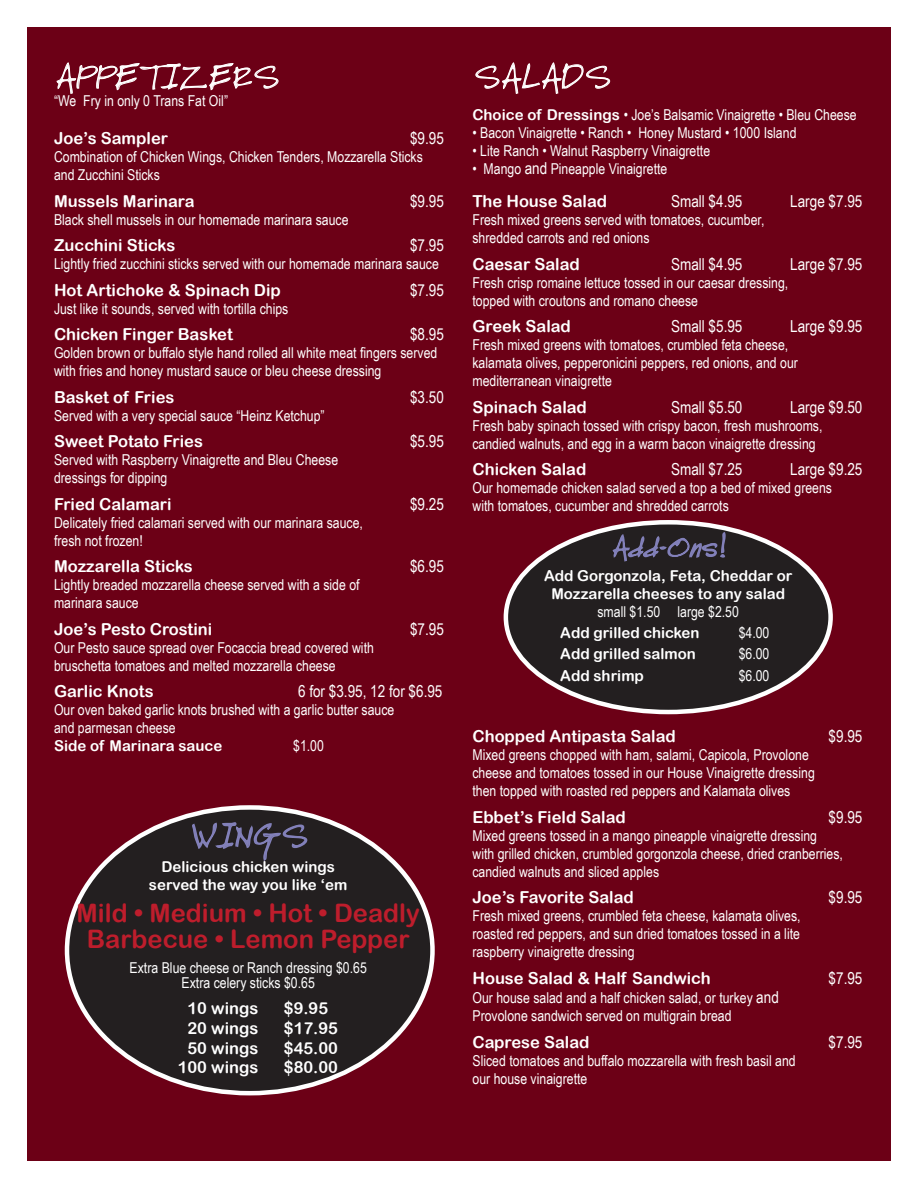
<style>
.page{position:relative;width:918px;height:1188px;background:#fff}
.page>*{position:absolute;margin:0;border:0;box-sizing:border-box;transform-origin:0 0}
.t1{font:36px "Leroys Hand";color:#fff}
.t2{font:36px "Leroys Hand";color:#8280b9}
.t3{font:25.5px/25.5px "Arial Rounded MT Bold";color:#be1d2c;text-align:center}
.t4{font:16.5px "Arial Rounded MT Bold";color:#fff}
.t5{font:16.5px "Arial Narrow";color:#fff}
.t6{font:15px/18px "Arial Narrow";color:#fff}
.t7{font:15px/18px "Arial Rounded MT Bold";color:#fff;text-align:center}
.s1{font-family:"Arial Rounded MT Bold"}
.s2{font-size:16.5px}
</style>
<div class="page">
<div style="left:27px;top:27px;width:864px;height:1134px;background:#6c0016"></div>
<svg style="left:56px;top:62px;width:223px;height:32px"></svg>
<svg style="left:475px;top:62px;width:135px;height:32px"></svg>
<div style="left:506px;top:522px;width:325px;height:190px;background:#231f20;border-radius:50%"></div>
<svg style="left:612px;top:532px;width:114px;height:30px"></svg>
<div style="left:67px;top:807px;width:365px;height:286px;background:#231f20;border-radius:50%"></div>
<svg style="left:192px;top:822px;width:116px;height:39px"></svg>
<h1 class="t1" style="left:54px;top:54px;width:226px">APPETIZERS</h1>
<p class="t6" style="left:54px;top:91px;width:176px">“We Fry in only 0 Trans Fat Oil”</p>
<p class="t4" style="left:54px;top:128px;width:116px">Joe’s Sampler</p>
<p class="t5" style="left:410px;top:126px;width:35px">$9.95</p>
<p class="t6" style="left:54px;top:147px;width:370px">Combination of Chicken Wings, Chicken Tenders, Mozzarella Sticks and Zucchini Sticks</p>
<p class="t4" style="left:54px;top:191px;width:142px">Mussels Marinara</p>
<p class="t5" style="left:410px;top:189px;width:35px">$9.95</p>
<p class="t6" style="left:54px;top:210px;width:296px">Black shell mussels in our homemade marinara sauce</p>
<p class="t4" style="left:54px;top:235px;width:123px">Zucchini Sticks</p>
<p class="t5" style="left:410px;top:233px;width:35px">$7.95</p>
<p class="t6" style="left:54px;top:254px;width:386px">Lightly fried zucchini sticks served with our homemade marinara sauce</p>
<p class="t4" style="left:54px;top:280px;width:228px">Hot Artichoke &amp; Spinach Dip</p>
<p class="t5" style="left:410px;top:278px;width:35px">$7.95</p>
<p class="t6" style="left:54px;top:299px;width:236px">Just like it sounds, served with tortilla chips</p>
<p class="t4" style="left:54px;top:325px;width:180px">Chicken Finger Basket</p>
<p class="t5" style="left:410px;top:322px;width:35px">$8.95</p>
<p class="t6" style="left:54px;top:343px;width:385px">Golden brown or buffalo style hand rolled all white meat fingers served with fries and honey mustard sauce or bleu cheese dressing</p>
<p class="t4" style="left:54px;top:387px;width:122px">Basket of Fries</p>
<p class="t5" style="left:410px;top:385px;width:35px">$3.50</p>
<p class="t6" style="left:54px;top:406px;width:272px">Served with a very special sauce “Heinz Ketchup”</p>
<p class="t4" style="left:54px;top:432px;width:151px">Sweet Potato Fries</p>
<p class="t5" style="left:410px;top:429px;width:35px">$5.95</p>
<p class="t6" style="left:54px;top:450px;width:286px">Served with Raspberry Vinaigrette and Bleu Cheese dressings for dipping</p>
<p class="t4" style="left:54px;top:494px;width:119px">Fried Calamari</p>
<p class="t5" style="left:410px;top:492px;width:35px">$9.25</p>
<p class="t6" style="left:54px;top:513px;width:310px">Delicately fried calamari served with our marinara sauce, fresh not frozen!</p>
<p class="t4" style="left:54px;top:557px;width:140px">Mozzarella Sticks</p>
<p class="t5" style="left:410px;top:554px;width:35px">$6.95</p>
<p class="t6" style="left:54px;top:576px;width:307px">Lightly breaded mozzarella cheese served with a side of marinara sauce</p>
<p class="t4" style="left:54px;top:619px;width:160px">Joe’s Pesto Crostini</p>
<p class="t5" style="left:410px;top:617px;width:35px">$7.95</p>
<p class="t6" style="left:54px;top:638px;width:321px">Our Pesto sauce spread over Focaccia bread covered with bruschetta tomatoes and melted mozzarella cheese</p>
<p class="t4" style="left:54px;top:682px;width:101px">Garlic Knots</p>
<p class="t5" style="left:298px;top:680px;width:146px">6 for $3.95, 12 for $6.95</p>
<p class="t6" style="left:54px;top:701px;width:342px">Our oven baked garlic knots brushed with a garlic butter sauce and parmesan cheese</p>
<p class="t7" style="left:54px;top:737px;width:170px">Side of Marinara sauce</p>
<p class="t6" style="left:293px;top:737px;width:32px">$1.00</p>
<h1 class="t2" style="left:190px;top:813px;width:119px">WINGS</h1>
<p class="t7" style="left:149px;top:857px;width:200px">Delicious chicken wings served the way you like ‘em</p>
<h2 class="t3" style="left:77px;top:900px;width:345px">Mild • Medium • Hot • Deadly<br>Barbecue • Lemon Pepper</h2>
<p class="t6" style="left:130px;top:959px;width:239px;line-height:15px;text-align:center">Extra Blue cheese or Ranch dressing $0.65<br>Extra celery sticks $0.65</p>
<p class="t4" style="left:188px;top:998px;width:72px">10 wings</p>
<p class="t4" style="left:284px;top:998px;width:46px">$9.95</p>
<p class="t4" style="left:188px;top:1018px;width:72px">20 wings</p>
<p class="t4" style="left:284px;top:1018px;width:56px">$17.95</p>
<p class="t4" style="left:188px;top:1038px;width:72px">50 wings</p>
<p class="t4" style="left:284px;top:1038px;width:56px">$45.00</p>
<p class="t4" style="left:178px;top:1058px;width:82px">100 wings</p>
<p class="t4" style="left:284px;top:1058px;width:56px">$80.00</p>
<h1 class="t1" style="left:472px;top:54px;width:139px">SALADS</h1>
<p class="t6" style="left:472px;top:105px;width:386px"><span class="s1">Choice of Dressings</span> • Joe’s Balsamic Vinaigrette • Bleu Cheese</p>
<p class="t6" style="left:472px;top:123px;width:326px">• Bacon Vinaigrette • Ranch • Honey Mustard • 1000 Island</p>
<p class="t6" style="left:472px;top:141px;width:239px">• Lite Ranch • Walnut Raspberry Vinaigrette</p>
<p class="t6" style="left:472px;top:159px;width:196px">• Mango <span class="s2">and</span> Pineapple Vinaigrette</p>
<p class="t4" style="left:472px;top:191px;width:136px">The House Salad</p>
<p class="t5" style="left:671px;top:189px;width:73px">Small $4.95</p>
<p class="t5" style="left:790px;top:189px;width:74px">Large $7.95</p>
<p class="t6" style="left:472px;top:210px;width:293px">Fresh mixed greens served with tomatoes, cucumber, shredded carrots and red onions</p>
<p class="t4" style="left:472px;top:254px;width:109px">Caesar Salad</p>
<p class="t5" style="left:671px;top:252px;width:73px">Small $4.95</p>
<p class="t5" style="left:790px;top:252px;width:74px">Large $7.95</p>
<p class="t6" style="left:472px;top:273px;width:317px">Fresh crisp romaine lettuce tossed in our caesar dressing, topped with croutons and romano cheese</p>
<p class="t4" style="left:472px;top:316px;width:100px">Greek Salad</p>
<p class="t5" style="left:671px;top:314px;width:73px">Small $5.95</p>
<p class="t5" style="left:790px;top:314px;width:74px">Large $9.95</p>
<p class="t6" style="left:472px;top:335px;width:327px">Fresh mixed greens with tomatoes, crumbled feta cheese, kalamata olives, pepperonicini peppers, red onions, and our mediterranean vinaigrette</p>
<p class="t4" style="left:472px;top:397px;width:116px">Spinach Salad</p>
<p class="t5" style="left:671px;top:395px;width:73px">Small $5.50</p>
<p class="t5" style="left:790px;top:395px;width:74px">Large $9.50</p>
<p class="t6" style="left:472px;top:416px;width:352px">Fresh baby spinach tossed with crispy bacon, fresh mushrooms, candied walnuts, and egg in a warm bacon vinaigrette dressing</p>
<p class="t4" style="left:472px;top:460px;width:115px">Chicken Salad</p>
<p class="t5" style="left:671px;top:457px;width:73px">Small $7.25</p>
<p class="t5" style="left:790px;top:457px;width:74px">Large $9.25</p>
<p class="t6" style="left:472px;top:478px;width:361px">Our homemade chicken salad served a top a bed of mixed greens with tomatoes, cucumber and shredded carrots</p>
<p class="t7" style="left:544px;top:566px;width:250px">Add Gorgonzola, Feta, Cheddar or<br>Mozzarella cheeses to any salad</p>
<p class="t6" style="left:597px;top:602px;width:143px">small $1.50 large $2.50</p>
<p class="t7" style="left:560px;top:624px;width:141px">Add grilled chicken</p>
<p class="t6" style="left:739px;top:623px;width:32px">$4.00</p>
<p class="t7" style="left:560px;top:645px;width:137px">Add grilled salmon</p>
<p class="t6" style="left:739px;top:645px;width:32px">$6.00</p>
<p class="t7" style="left:560px;top:666px;width:85px">Add shrimp</p>
<p class="t6" style="left:739px;top:666px;width:32px">$6.00</p>
<p class="t4" style="left:472px;top:726px;width:205px">Chopped Antipasta Salad</p>
<p class="t5" style="left:829px;top:724px;width:35px">$9.95</p>
<p class="t6" style="left:472px;top:745px;width:344px">Mixed greens chopped with ham, salami, Capicola, Provolone cheese and tomatoes tossed in our House Vinaigrette dressing then topped with roasted red peppers and Kalamata olives</p>
<p class="t4" style="left:472px;top:807px;width:155px">Ebbet’s Field Salad</p>
<p class="t5" style="left:829px;top:805px;width:35px">$9.95</p>
<p class="t6" style="left:472px;top:826px;width:372px">Mixed greens tossed in a mango pineapple vinaigrette dressing<br>with grilled chicken, crumbled gorgonzola cheese, dried cranberries, candied walnuts and sliced apples</p>
<p class="t4" style="left:472px;top:888px;width:163px">Joe’s Favorite Salad</p>
<p class="t5" style="left:829px;top:885px;width:35px">$9.95</p>
<p class="t6" style="left:472px;top:906px;width:330px;text-align:justify">Fresh mixed greens, crumbled feta cheese, kalamata olives, roasted red peppers, and sun dried tomatoes tossed in a lite raspberry vinaigrette dressing</p>
<p class="t4" style="left:472px;top:968px;width:240px">House Salad &amp; Half Sandwich</p>
<p class="t5" style="left:829px;top:966px;width:35px">$7.95</p>
<p class="t6" style="left:472px;top:989px;width:308px">Our house salad and a half chicken salad, or turkey <span class="s2">and<br></span>Provolone sandwich served on multigrain bread</p>
<p class="t4" style="left:472px;top:1032px;width:118px">Caprese Salad</p>
<p class="t5" style="left:829px;top:1030px;width:35px">$7.95</p>
<p class="t6" style="left:472px;top:1051px;width:325px">Sliced tomatoes and buffalo mozzarella with fresh basil and our house vinaigrette</p>
</div>
